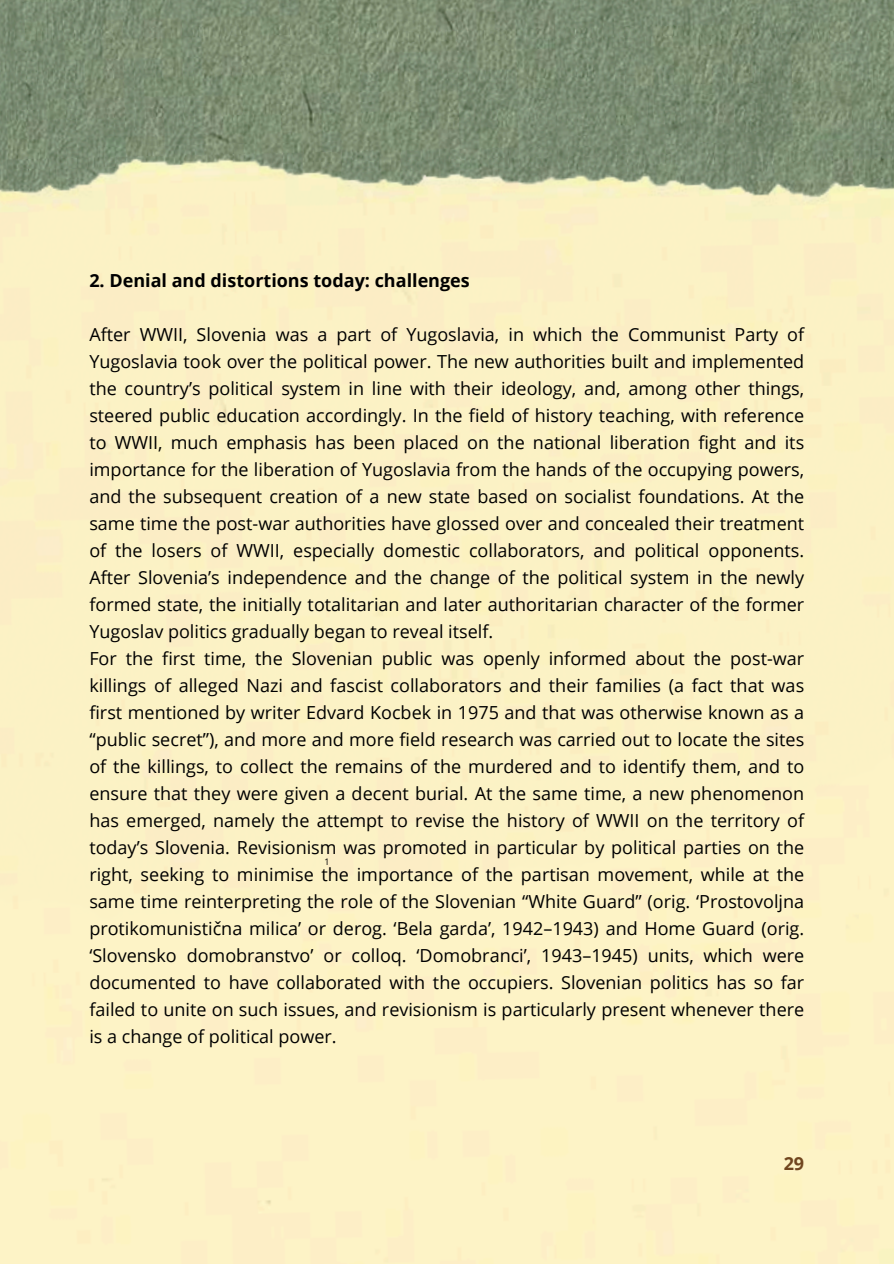
<style>
.page{position:relative;width:894px;height:1264px;background:#fff}
.page>*{position:absolute;margin:0;border:0;box-sizing:border-box;transform-origin:0 0}
.t1{font:18px/27px "Open Sans";color:#000}
.t2{font:700 18px "Open Sans";color:#000}
.t3{font:700 18px "Open Sans";color:#70451e}
.t4{font:9px "Open Sans";color:#000}
</style>
<div class="page">
<img style="left:0;top:0;width:893px;height:1263px">
<p class="t2" style="left:89px;top:267px;width:382px">2. Denial and distortions today: challenges</p>
<p class="t1" style="left:89px;top:320px;width:716px">After WWII, Slovenia was a part of Yugoslavia, in which the Communist Party of Yugoslavia took over the political power. The new authorities built and implemented the country’s political system in line with their ideology, and, among other things, steered public education accordingly. In the field of history teaching, with reference to WWII, much emphasis has been placed on the national liberation fight and its importance for the liberation of Yugoslavia from the hands of the occupying powers, and the subsequent creation of a new state based on socialist foundations. At the same time the post-war authorities have glossed over and concealed their treatment of the losers of WWII, especially domestic collaborators, and political opponents.<br>After Slovenia’s independence and the change of the political system in the newly formed state, the initially totalitarian and later authoritarian character of the former Yugoslav politics gradually began to reveal itself.<br>For the first time, the Slovenian public was openly informed about the post-war killings of alleged Nazi and fascist collaborators and their families (a fact that was first mentioned by writer Edvard Kocbek in 1975 and that was otherwise known as a “public secret”), and more and more field research was carried out to locate the sites of the killings, to collect the remains of the murdered and to identify them, and to ensure that they were given a decent burial. At the same time, a new phenomenon has emerged, namely the attempt to revise the history of WWII on the territory of today’s Slovenia. Revisionism was promoted in particular by political parties on the right, seeking to minimise the importance of the partisan movement, while at the same time reinterpreting the role of the Slovenian “White Guard” (orig. ‘Prostovoljna protikomunistična milica’ or derog. ‘Bela garda’, 1942–1943) and Home Guard (orig. ‘Slovensko domobranstvo’ or colloq. ‘Domobranci’, 1943–1945) units, which were documented to have collaborated with the occupiers. Slovenian politics has so far failed to unite on such issues, and revisionism is particularly present whenever there is a change of political power.</p>
<p class="t4" style="left:324px;top:855px;width:7px">1</p>
<p class="t3" style="left:783px;top:1150px;width:22px">29</p>
</div>
